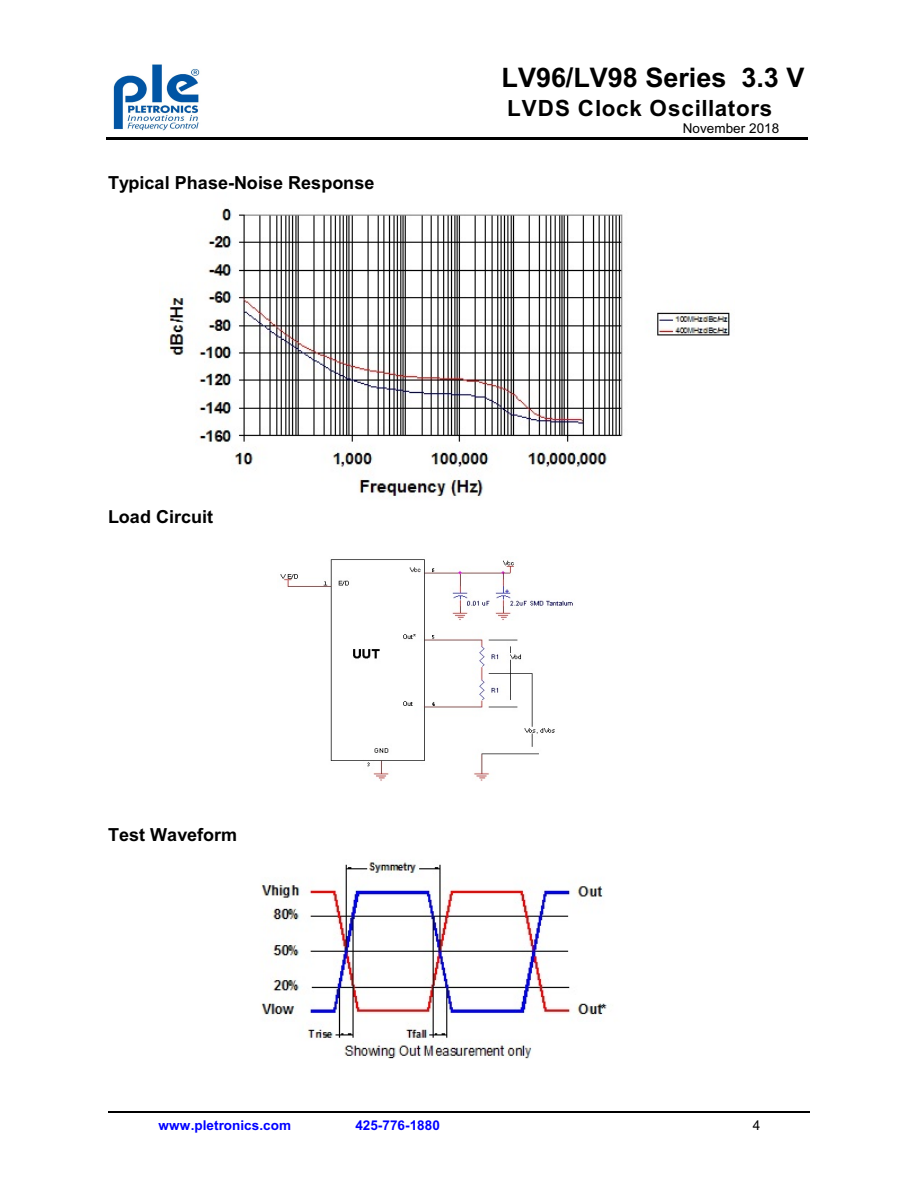
<style>
.page{position:relative;width:918px;height:1188px;background:#fff}
.page>*{position:absolute;margin:0;border:0;box-sizing:border-box;transform-origin:0 0}
.t1{font:700 27px "Arial";color:#000}
.t2{font:700 22.35px "Arial";letter-spacing:.03em;color:#000}
.t3{font:700 18px "Arial";letter-spacing:.005em;color:#000}
.t4{font:700 13.5px "Arial";letter-spacing:.005em;color:#00f}
.t5{font:13.5px "Arial";letter-spacing:.005em;color:#000}
</style>
<div class="page">
<hr style="left:106px;top:137px;width:702px;height:2px;background:#000">
<img style="left:113px;top:64px;width:87px;height:67px">
<hr style="left:108px;top:1112px;width:702px;height:1px;background:#000">
<img style="left:167px;top:208px;width:563px;height:290px">
<img style="left:280px;top:559px;width:293px;height:222px">
<img style="left:260px;top:861px;width:347px;height:198px">
<p class="t3" style="left:108px;top:176px;width:268px">Typical Phase-Noise Response</p>
<p class="t3" style="left:108px;top:510px;width:107px">Load Circuit</p>
<p class="t3" style="left:108px;top:828px;width:131px">Test Waveform</p>
<h1 class="t1" style="left:502px;top:67px;width:304px">LV96/LV98 Series 3.3 V</h1>
<p class="t2" style="left:507px;top:99px;width:267px">LVDS Clock Oscillators</p>
<p class="t5" style="left:683px;top:124px;width:98px">November 2018</p>
<p class="t4" style="left:158px;top:1120px;width:134px">www.pletronics.com</p>
<p class="t4" style="left:355px;top:1120px;width:86px">425-776-1880</p>
<p class="t5" style="left:753px;top:1120px;width:9px">4</p>
</div>
